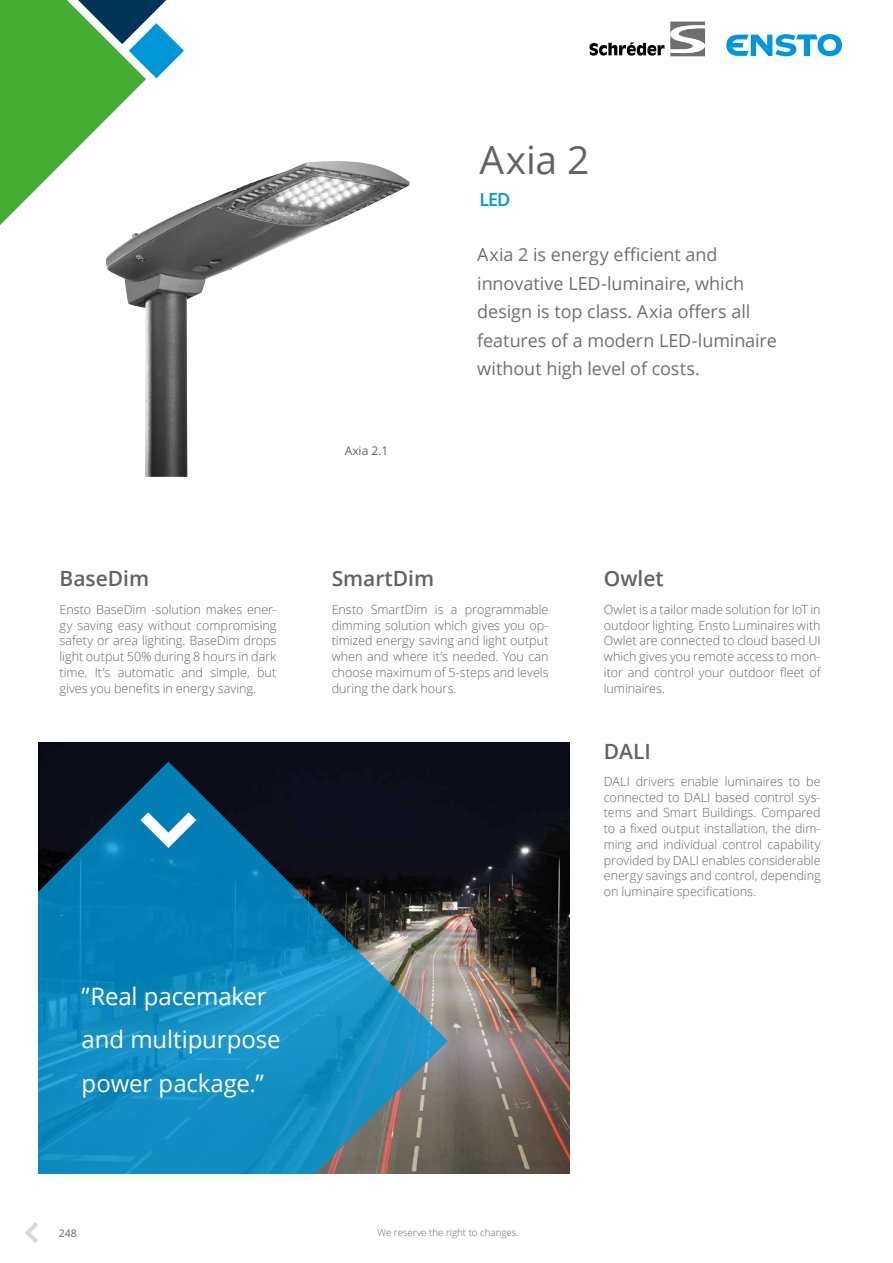
<style>
.page{position:relative;width:893px;height:1263px;background:#fff}
.page>*{position:absolute;margin:0;border:0;box-sizing:border-box;transform-origin:0 0}
.t1{font:39px "Open Sans";color:#646363}
.t2{font:24px/43.5px "Open Sans";letter-spacing:-.005em;color:#fff}
.t3{font:600 21px "Open Sans";color:#646363}
.t4{font:18px/28.5px "Open Sans";letter-spacing:-.005em;color:#706f6f}
.t5{font:600 18px "Open Sans";color:#0097d9}
.t6{font:300 12.6px/15.8px "Open Sans";color:#646363;text-align:justify}
.t7{font:12px "Open Sans";color:#646363}
.t8{font:10.5px "Open Sans";color:#646363}
.t9{font:300 9.75px "Open Sans";color:#646363}
</style>
<div class="page">
<svg style="left:726px;top:34px;width:116px;height:22px"></svg>
<svg style="left:0;top:0;width:184px;height:225px"></svg>
<svg style="left:670px;top:22px;width:35px;height:34px"></svg>
<svg style="left:589px;top:42px;width:75px;height:14px"></svg>
<svg style="left:25px;top:1222px;width:13px;height:21px"></svg>
<img style="left:38px;top:742px;width:532px;height:432px">
<svg style="left:38px;top:761px;width:410px;height:413px;background:#186c91"></svg>
<svg style="left:140px;top:812px;width:56px;height:36px"></svg>
<img style="left:106px;top:161px;width:304px;height:316px">
<h1 class="t1" style="left:479px;top:133px;width:112px">Axia 2</h1>
<h3 class="t5" style="left:479px;top:187px;width:33px">LED</h3>
<h3 class="t3" style="left:60px;top:564px;width:91px">BaseDim</h3>
<p class="t6" style="left:60px;top:601px;width:218px">Ensto BaseDim -solution makes ener&shy;gy saving easy without compromising safety or area lighting. BaseDim drops light output 50% during 8 hours in dark time. It’s automatic and simple, but gives you benefits in energy saving.</p>
<h2 class="t2" style="left:82px;top:974px;width:201px">”Real pacemaker and multipurpose power package.”</h2>
<p class="t7" style="left:345px;top:442px;width:45px">Axia 2.1</p>
<h3 class="t4" style="left:477px;top:240px;width:301px">Axia 2 is energy efficient and innovative LED-luminaire, which design is top class. Axia offers all features of a modern LED-luminaire without high level of costs.</h3>
<h3 class="t3" style="left:332px;top:564px;width:104px">SmartDim</h3>
<p class="t6" style="left:332px;top:601px;width:218px">Ensto SmartDim is a programmable dimming solution which gives you op&shy;timized energy saving and light output when and where it’s needed. You can choose maximum of 5-steps and levels during the dark hours.</p>
<h3 class="t3" style="left:604px;top:564px;width:61px">Owlet</h3>
<p class="t6" style="left:604px;top:601px;width:218px">Owlet is a tailor made solution for IoT in outdoor lighting. Ensto Luminaires with Owlet are connected to cloud based UI which gives you remote access to mon&shy;itor and control your outdoor fleet of luminaires.</p>
<h3 class="t3" style="left:604px;top:736px;width:49px">DALI</h3>
<p class="t6" style="left:604px;top:773px;width:218px">DALI drivers enable luminaires to be connected to DALI based control sys&shy;tems and Smart Buildings. Compared to a fixed output installation, the dim&shy;ming and individual control capability provided by DALI enables considerable energy savings and control, depending on luminaire specifications.</p>
<p class="t8" style="left:59px;top:1226px;width:20px">248</p>
<p class="t9" style="left:377px;top:1226px;width:143px">We reserve the right to changes.</p>
</div>
